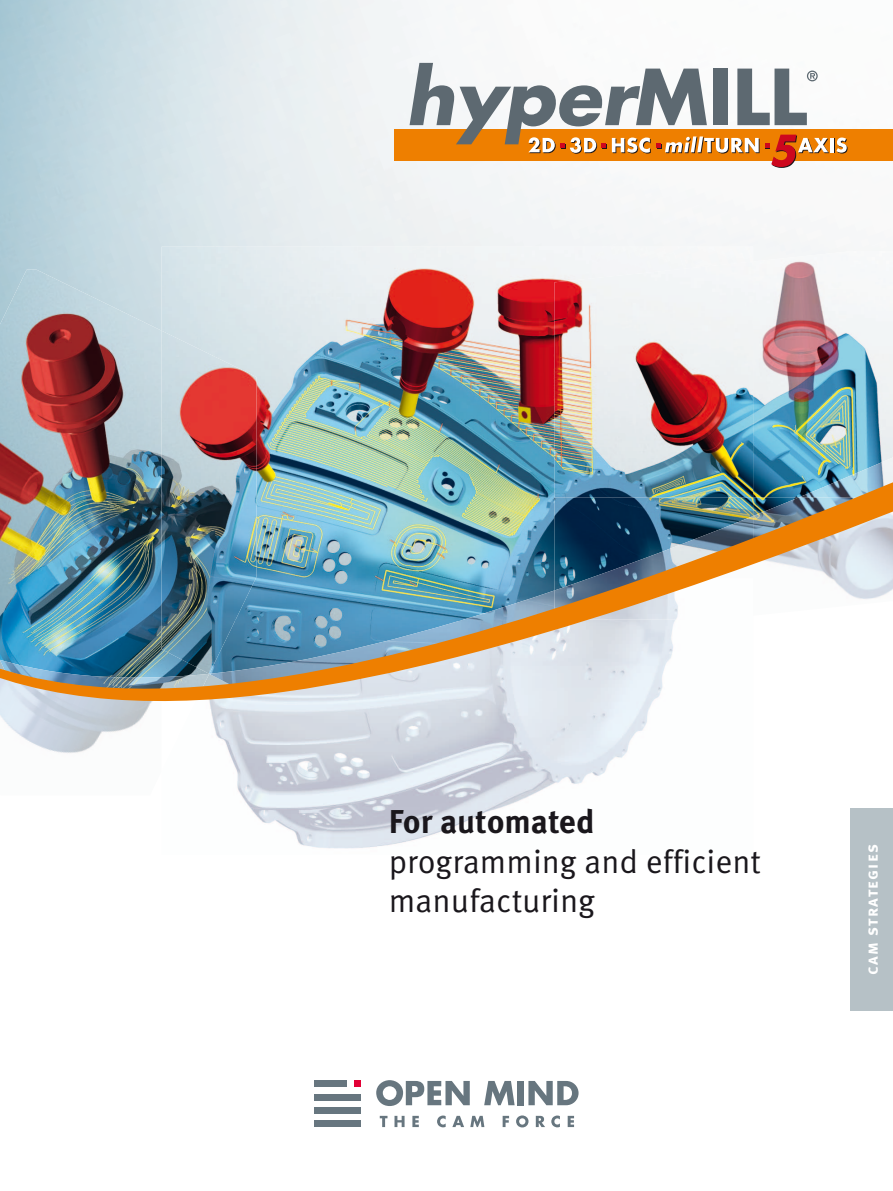
<style>
.page{position:relative;width:893px;height:1191px;background:#fff}
.page>*{position:absolute;margin:0;border:0;box-sizing:border-box;transform-origin:0 0}
.t1{font:33px/39.6px "Meta Pro";color:#1a171c}
.t2{font:700 33px "Meta Pro";color:#1a171c}
.t3{font:700 16.5px "Meta Pro";letter-spacing:.07em;color:#fff}
</style>
<div class="page">
<img style="left:33px;top:743px;width:62px;height:10px">
<img style="left:226px;top:743px;width:403px;height:106px">
<div style="left:850px;top:808px;width:43px;height:202px;background:#b6c1c6"></div>
<img style="left:0;top:270px;width:162px;height:198px">
<img style="left:753px;top:251px;width:140px;height:217px">
<img style="left:216px;top:247px;width:375px;height:221px">
<div style="left:162px;top:247px;width:54px;height:84px;background:#d6e3e9"></div>
<div style="left:591px;top:247px;width:162px;height:14px;background:#f5f7f8"></div>
<img style="left:162px;top:331px;width:94px;height:137px">
<img style="left:554px;top:261px;width:199px;height:207px">
<div style="left:394px;top:129px;width:499px;height:32px;background:#ee7f00"></div>
<svg style="left:831px;top:139px;width:4px;height:14px"></svg>
<svg style="left:410px;top:63px;width:419px;height:105px"></svg>
<hr style="left:830px;top:138px;width:4px;height:14px;background:#fff">
<svg style="left:836px;top:137px;width:12px;height:16px"></svg>
<svg style="left:376px;top:1080px;width:94px;height:26px"></svg>
<svg style="left:484px;top:1081px;width:31px;height:24px"></svg>
<div style="left:518px;top:1081px;width:6px;height:24px;background:#67767f"></div>
<svg style="left:528px;top:1081px;width:51px;height:24px"></svg>
<div style="left:314px;top:1094px;width:47px;height:6px;background:#67767f"></div>
<div style="left:314px;top:1106px;width:47px;height:7px;background:#67767f"></div>
<div style="left:354px;top:1080px;width:7px;height:7px;background:#e20036"></div>
<div style="left:314px;top:1080px;width:33px;height:6px;background:#67767f"></div>
<div style="left:314px;top:1120px;width:47px;height:6px;background:#67767f"></div>
<svg style="left:380px;top:1115px;width:7px;height:12px"></svg>
<svg style="left:394px;top:1115px;width:11px;height:12px"></svg>
<svg style="left:412px;top:1115px;width:7px;height:12px"></svg>
<svg style="left:437px;top:1115px;width:9px;height:12px"></svg>
<svg style="left:452px;top:1115px;width:12px;height:12px"></svg>
<svg style="left:470px;top:1115px;width:14px;height:12px"></svg>
<svg style="left:503px;top:1115px;width:6px;height:12px"></svg>
<svg style="left:516px;top:1115px;width:12px;height:12px"></svg>
<svg style="left:536px;top:1115px;width:9px;height:12px"></svg>
<svg style="left:551px;top:1115px;width:9px;height:12px"></svg>
<svg style="left:568px;top:1115px;width:6px;height:12px"></svg>
<img style="left:798px;top:457px;width:95px;height:11px">
<img style="left:0;top:468px;width:893px;height:275px">
<p class="t2" style="left:389px;top:800px;width:207px">For automated</p>
<p class="t1" style="left:389px;top:842px;width:374px">programming and efficient manufacturing</p>
<p class="t3" style="left:862px;top:975px;width:132px;rotate:-90deg">cam strategies</p>
</div>
